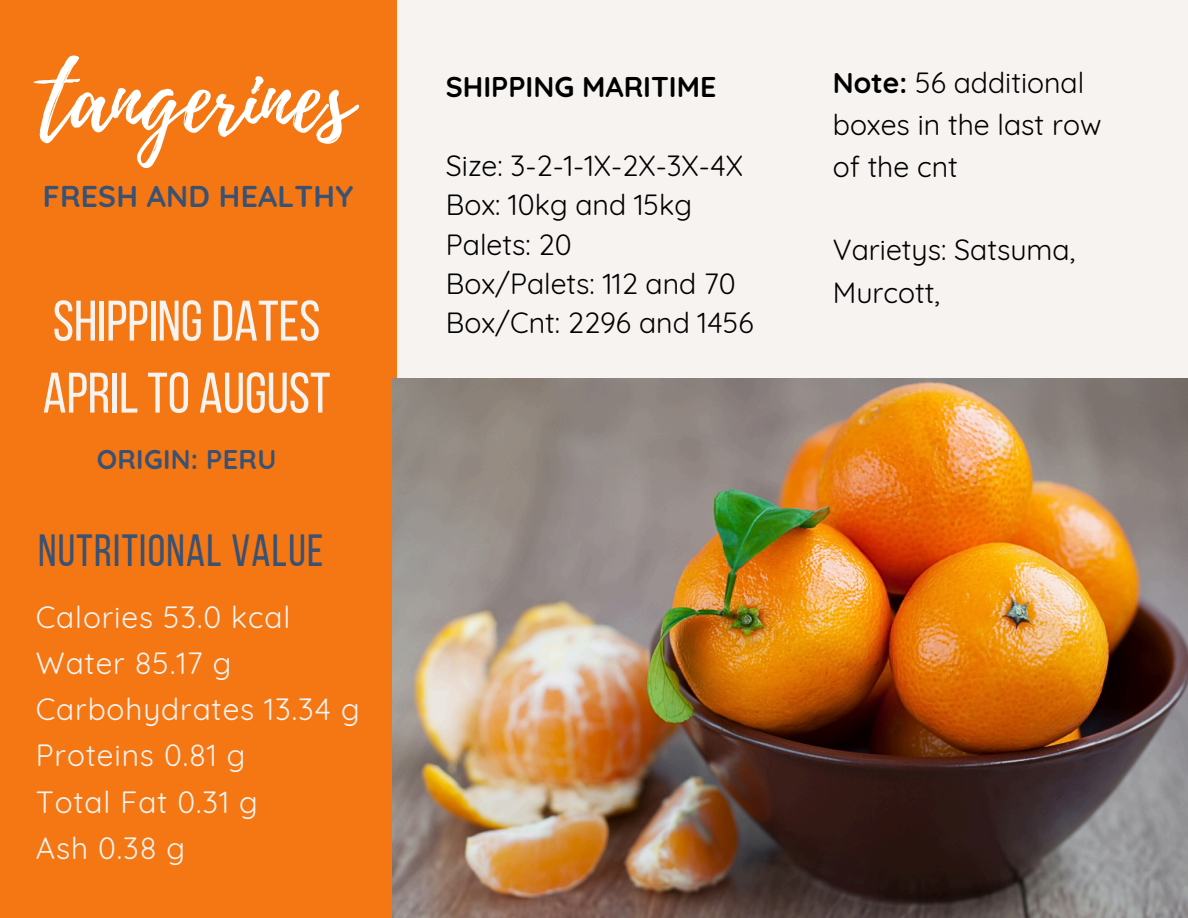
<style>
.page{position:relative;width:1188px;height:918px;background:#f6f3f0}
.page>*{position:absolute;margin:0;border:0;box-sizing:border-box;transform-origin:0 0}
.t1{font:93px "Playlist Script";color:#fff}
.t2{font:57px/72px "Bebas Neue";color:#f6f3f0}
.t3{font:45px "Bebas Neue";letter-spacing:.03em;color:#395173}
.t4{font:30px/46.2px "Quicksand";letter-spacing:.03em;color:#f6f3f0}
.t5{font:700 30px "Quicksand";letter-spacing:.01em;color:#395173}
.t6{font:28.5px/39.3px "Quicksand";color:#000}
.t7{font:700 28.5px "Quicksand";color:#000}
.t8{font:700 27px "Quicksand";letter-spacing:.01em;color:#395173}
.s1{font-weight:700}
</style>
<div class="page">
<div style="left:0;top:0;width:396px;height:918px;background:#f47713"></div>
<img style="left:393px;top:378px;width:795px;height:540px">
<h5 class="t1" style="left:42px;top:33px;width:311px">tangerines</h5>
<h4 class="t5" style="left:43px;top:177px;width:312px">FRESH AND HEALTHY</h4>
<h1 class="t2" style="left:43px;top:290px;width:289px">SHIPPINGDATES<br>APRILTO AUGUST</h1>
<h5 class="t8" style="left:97px;top:442px;width:181px">ORIGIN: PERU</h5>
<h4 class="t3" style="left:38px;top:532px;width:287px">NUTRITIONAL VALUE</h4>
<h2 class="t4" style="left:36px;top:594px;width:325px">Calories 53.0 kcal<br>Water 85.17 g<br>Carbohydrates 13.34 g<br>Proteins 0.81 g<br>Total Fat 0.31 g<br>Ash 0.38 g</h2>
<h5 class="t7" style="left:446px;top:69px;width:272px">SHIPPING MARITIME</h5>
<h5 class="t6" style="left:446px;top:146px;width:310px">Size: 3-2-1-1X-2X-3X-4X<br>Box: 10kg and 15kg<br>Palets: 20<br>Box/Palets: 112 and 70<br>Box/Cnt: 2296 and 1456</h5>
<p class="t6" style="left:833px;top:62px;width:270px;line-height:41.7px"><span class="s1">Note:</span> 56 additional boxes in the last row of the cnt</p>
<h3 class="t6" style="left:833px;top:228px;width:244px;line-height:42.8px">Varietys: Satsuma,<br>Murcott,</h3>
</div>
